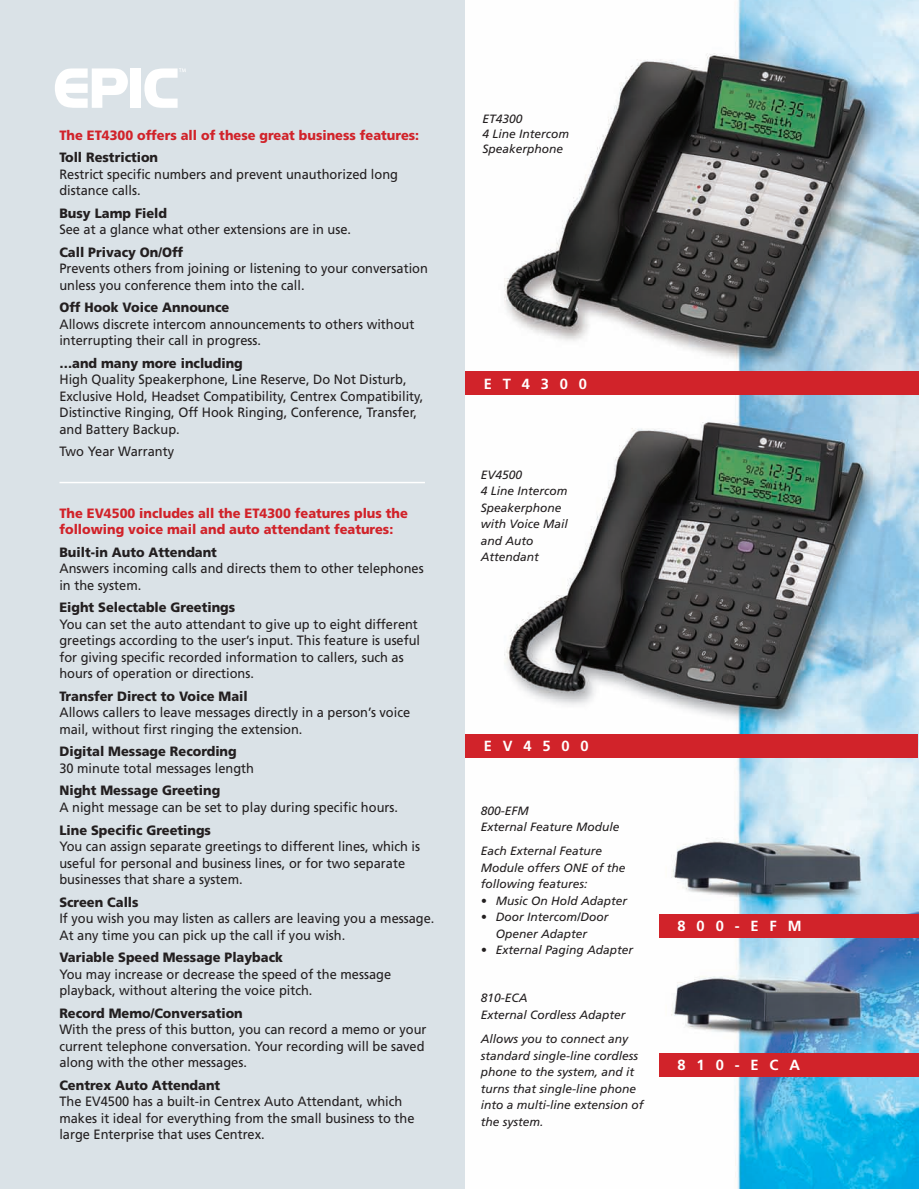
<style>
.page{position:relative;width:920px;height:1189px;background:#fff}
.page>*{position:absolute;margin:0;border:0;box-sizing:border-box;transform-origin:0 0}
.t1{font:700 14.7px "Frutiger";letter-spacing:.74em;color:#fff}
.t2{font:13.5px/16.5px "Frutiger";color:#231f20;scale:.95 1}
.t3{font:900 13.5px "Frutiger";color:#231f20;scale:.95 1}
.t4{font:900 13.5px/16.5px "Frutiger";color:#d1232a;scale:.95 1}
.t5{font:italic 12px/16.5px "Frutiger";color:#231f20}
</style>
<div class="page">
<img style="left:464px;top:1px;width:454px;height:1187px">
<div style="left:464px;top:372px;width:454px;height:23px;background:#d1232a"></div>
<div style="left:464px;top:734px;width:454px;height:23px;background:#d1232a"></div>
<div style="left:0;top:0;width:464px;height:1188px;background:#dae2e7"></div>
<div style="left:659px;top:1053px;width:259px;height:23px;background:#d1232a"></div>
<div style="left:659px;top:914px;width:259px;height:23px;background:#d1232a"></div>
<hr style="left:59px;top:482px;width:366px;height:1px;background:#fff">
<svg style="left:55px;top:68px;width:73px;height:40px"></svg>
<div style="left:130px;top:68px;width:11px;height:40px;background:#fff"></div>
<svg style="left:144px;top:68px;width:42px;height:40px"></svg>
<p class="t4" style="left:59px;top:128px;width:380px">The ET4300 offers all of these great business features:</p>
<p class="t3" style="left:59px;top:152px;width:105px">Toll Restriction</p>
<p class="t2" style="left:59px;top:167px;width:358px">Restrict specific numbers and prevent unauthorized long distance calls.</p>
<p class="t3" style="left:59px;top:207px;width:115px">Busy Lamp Field</p>
<p class="t2" style="left:59px;top:222px;width:308px">See at a glance what other extensions are in use.</p>
<p class="t3" style="left:59px;top:246px;width:132px">Call Privacy On/Off</p>
<p class="t2" style="left:59px;top:261px;width:389px">Prevents others from joining or listening to your conversation unless you conference them into the call.</p>
<p class="t3" style="left:59px;top:302px;width:180px">Off Hook Voice Announce</p>
<p class="t2" style="left:59px;top:317px;width:375px">Allows discrete intercom announcements to others without interrupting their call in progress.</p>
<p class="t3" style="left:59px;top:357px;width:195px">…and many more including</p>
<p class="t2" style="left:59px;top:372px;width:384px">High Quality Speakerphone, Line Reserve, Do Not Disturb, Exclusive Hold, Headset Compatibility, Centrex Compatibility, Distinctive Ringing, Off Hook Ringing, Conference, Transfer, and Battery Backup.</p>
<p class="t2" style="left:59px;top:444px;width:122px">Two Year Warranty</p>
<p class="t4" style="left:59px;top:506px;width:368px">The EV4500 includes all the ET4300 features plus the following voice mail and auto attendant features:</p>
<p class="t3" style="left:59px;top:546px;width:167px">Built-in Auto Attendant</p>
<p class="t2" style="left:59px;top:561px;width:385px">Answers incoming calls and directs them to other telephones in the system.</p>
<p class="t3" style="left:59px;top:602px;width:187px">Eight Selectable Greetings</p>
<p class="t2" style="left:59px;top:617px;width:381px">You can set the auto attendant to give up to eight different greetings according to the user’s input. This feature is useful for giving specific recorded information to callers, such as hours of operation or directions.</p>
<p class="t3" style="left:59px;top:690px;width:200px">Transfer Direct to Voice Mail</p>
<p class="t2" style="left:59px;top:705px;width:371px">Allows callers to leave messages directly in a person’s voice mail, without first ringing the extension.</p>
<p class="t3" style="left:59px;top:746px;width:188px">Digital Message Recording</p>
<p class="t2" style="left:59px;top:761px;width:206px">30 minute total messages length</p>
<p class="t3" style="left:59px;top:785px;width:171px">Night Message Greeting</p>
<p class="t2" style="left:59px;top:800px;width:358px">A night message can be set to play during specific hours.</p>
<p class="t3" style="left:59px;top:824px;width:161px">Line Specific Greetings</p>
<p class="t2" style="left:59px;top:839px;width:381px">You can assign separate greetings to different lines, which is useful for personal and business lines, or for two separate businesses that share a system.</p>
<p class="t3" style="left:59px;top:896px;width:85px">Screen Calls</p>
<p class="t2" style="left:59px;top:911px;width:396px">If you wish you may listen as callers are leaving you a message.<br>At any time you can pick up the call if you wish.</p>
<p class="t3" style="left:59px;top:951px;width:237px">Variable Speed Message Playback</p>
<p class="t2" style="left:59px;top:966px;width:351px">You may increase or decrease the speed of the message playback, without altering the voice pitch.</p>
<p class="t3" style="left:59px;top:1007px;width:194px">Record Memo/Conversation</p>
<p class="t2" style="left:59px;top:1022px;width:388px">With the press of this button, you can record a memo or your current telephone conversation. Your recording will be saved along with the other messages.</p>
<p class="t3" style="left:59px;top:1079px;width:171px">Centrex Auto Attendant</p>
<p class="t2" style="left:59px;top:1094px;width:375px">The EV4500 has a built-in Centrex Auto Attendant, which makes it ideal for everything from the small business to the large Enterprise that uses Centrex.</p>
<p class="t5" style="left:482px;top:113px;width:88px;line-height:15px">ET4300<br>4 Line Intercom<br>Speakerphone</p>
<p class="t1" style="left:483px;top:377px;width:105px">ET4300</p>
<p class="t5" style="left:481px;top:467px;width:88px">EV4500<br>4 Line Intercom<br>Speakerphone with Voice Mail and Auto<br>Attendant</p>
<p class="t1" style="left:483px;top:740px;width:106px">EV4500</p>
<p class="t5" style="left:481px;top:803px;width:140px">800-EFM<br>External Feature Module</p>
<p class="t5" style="left:481px;top:843px;width:146px">Each External Feature<br>Module offers ONE of the following features:</p>
<p class="t5" style="left:481px;top:893px;width:148px">• Music On Hold Adapter</p>
<p class="t5" style="left:481px;top:909px;width:129px;text-align:center">• Door Intercom/Door<br>Opener Adapter</p>
<p class="t5" style="left:481px;top:942px;width:154px">• External Paging Adapter</p>
<p class="t5" style="left:481px;top:990px;width:146px">810-ECA<br>External Cordless Adapter</p>
<p class="t5" style="left:481px;top:1031px;width:164px">Allows you to connect any standard single-line cordless phone to the system, and it turns that single-line phone into a multi-line extension of the system.</p>
<p class="t1" style="left:677px;top:919px;width:125px">800-EFM</p>
<p class="t1" style="left:677px;top:1059px;width:124px">810-ECA</p>
</div>
